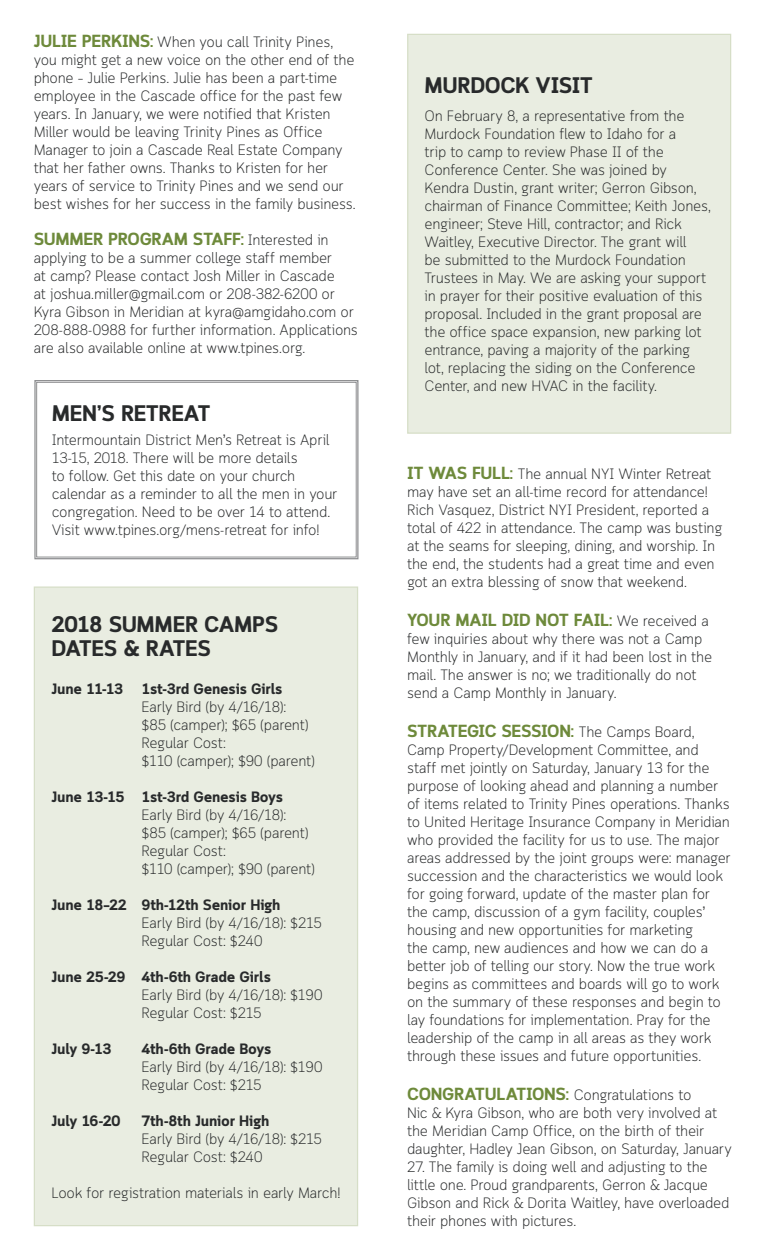
<style>
.page{position:relative;width:765px;height:1260px;background:#fff}
.page>*{position:absolute;margin:0;border:0;box-sizing:border-box;transform-origin:0 0}
.t1{font:700 22.5px "Cloud";letter-spacing:-.02em;color:#282a2b}
.t2{font:700 17.5px "Cloud";letter-spacing:-.02em;color:#6e8a3b}
.t3{font:300 15px/18px "Cloud";letter-spacing:-.02em;color:#282a2b}
.t4{font:700 15px "Cloud";letter-spacing:-.015em;color:#282a2b}
.s1{font-weight:700;font-size:17.5px;color:#6e8a3b}
.s2{font-weight:300;font-size:15px;color:#282a2b}
</style>
<div class="page">
<div style="left:407px;top:34px;width:324px;height:400px;background:#e9ede1;border:1px solid #d6dec7"></div>
<div style="left:34px;top:587px;width:324px;height:639px;background:#e9ede1;border:1px solid #d6dec7"></div>
<svg style="left:34px;top:380px;width:325px;height:180px"></svg>
<div style="left:36px;top:382px;width:320px;height:175px;border:1px solid #8d8e90"></div>
<p class="t3" style="left:34px;top:34px;width:324px"><span class="s1">JULIE PERKINS:</span> When you call Trinity Pines, you might get a new voice on the other end of the phone – Julie Perkins. Julie has been a part-time employee in the Cascade office for the past few years. In January, we were notified that Kristen Miller would be leaving Trinity Pines as Office Manager to join a Cascade Real Estate Company that her father owns. Thanks to Kristen for her years of service to Trinity Pines and we send our best wishes for her success in the family business.</p>
<p class="t2" style="left:34px;top:228px;width:297px">SUMMER PROGRAM STAFF: <span class="s2">Interested in</span></p>
<p class="t3" style="left:34px;top:250px;width:300px">applying to be a summer college staff member</p>
<p class="t3" style="left:34px;top:268px;width:303px">at camp? Please contact Josh Miller in Cascade</p>
<p class="t3" style="left:34px;top:286px;width:326px">at joshua.miller@gmail.com or 208-382-6200 or Kyra Gibson in Meridian at kyra@amgidaho.com or 208-888-0988 for further information. Applications are also available online at www.tpines.org.</p>
<p class="t1" style="left:52px;top:400px;width:160px">MEN’S RETREAT</p>
<p class="t3" style="left:52px;top:432px;width:287px">Intermountain District Men’s Retreat is April 13-15, 2018. There will be more details<br>to follow. Get this date on your church calendar as a reminder to all the men in your congregation. Need to be over 14 to attend.<br>Visit www.tpines.org/mens-retreat for info!</p>
<p class="t1" style="left:51px;top:610px;width:228px">2018 SUMMER CAMPS</p>
<p class="t1" style="left:51px;top:634px;width:161px">DATES &amp; RATES</p>
<p class="t4" style="left:51px;top:679px;width:233px">June 11-13 1st-3rd Genesis Girls</p>
<p class="t3" style="left:141px;top:698px;width:146px">Early Bird (by 4/16/18):</p>
<p class="t3" style="left:141px;top:716px;width:169px">$85 (camper); $65 (parent)</p>
<p class="t3" style="left:141px;top:734px;width:86px">Regular Cost:</p>
<p class="t3" style="left:141px;top:752px;width:175px">$110 (camper); $90 (parent)</p>
<p class="t4" style="left:51px;top:787px;width:233px">June 13-15 1st-3rd Genesis Boys</p>
<p class="t3" style="left:141px;top:806px;width:146px">Early Bird (by 4/16/18):</p>
<p class="t3" style="left:141px;top:824px;width:169px">$85 (camper); $65 (parent)</p>
<p class="t3" style="left:141px;top:842px;width:86px">Regular Cost:</p>
<p class="t3" style="left:141px;top:860px;width:175px">$110 (camper); $90 (parent)</p>
<p class="t4" style="left:51px;top:895px;width:231px">June 18–22 9th-12th Senior High</p>
<p class="t3" style="left:141px;top:914px;width:182px">Early Bird (by 4/16/18): $215</p>
<p class="t3" style="left:141px;top:932px;width:123px">Regular Cost: $240</p>
<p class="t4" style="left:51px;top:967px;width:221px">June 25-29 4th-6th Grade Girls</p>
<p class="t3" style="left:141px;top:986px;width:182px">Early Bird (by 4/16/18): $190</p>
<p class="t3" style="left:141px;top:1004px;width:122px">Regular Cost: $215</p>
<p class="t4" style="left:51px;top:1039px;width:61px">July 9-13</p>
<p class="t4" style="left:141px;top:1039px;width:132px">4th-6th Grade Boys</p>
<p class="t3" style="left:141px;top:1058px;width:182px">Early Bird (by 4/16/18): $190</p>
<p class="t3" style="left:141px;top:1076px;width:122px">Regular Cost: $215</p>
<p class="t4" style="left:51px;top:1111px;width:70px">July 16-20</p>
<p class="t4" style="left:141px;top:1111px;width:130px">7th-8th Junior High</p>
<p class="t3" style="left:141px;top:1130px;width:182px">Early Bird (by 4/16/18): $215</p>
<p class="t3" style="left:141px;top:1148px;width:123px">Regular Cost: $240</p>
<p class="t3" style="left:51px;top:1184px;width:290px">Look for registration materials in early March!</p>
<p class="t1" style="left:425px;top:72px;width:170px">MURDOCK VISIT</p>
<p class="t3" style="left:425px;top:108px;width:262px">On February 8, a representative from the<br>Murdock Foundation flew to Idaho for a</p>
<p class="t3" style="left:425px;top:144px;width:241px">trip to camp to review Phase II of the</p>
<p class="t3" style="left:425px;top:162px;width:288px">Conference Center. She was joined by Kendra Dustin, grant writer; Gerron Gibson, chairman of Finance Committee; Keith Jones, engineer; Steve Hill, contractor; and Rick Waitley, Executive Director. The grant will<br>be submitted to the Murdock Foundation Trustees in May. We are asking your support in prayer for their positive evaluation of this proposal. Included in the grant proposal are the office space expansion, new parking lot entrance, paving a majority of the parking lot, replacing the siding on the Conference Center, and new HVAC in the facility.</p>
<p class="t3" style="left:407px;top:466px;width:317px"><span class="s1">IT WAS FULL:</span> The annual NYI Winter Retreat may have set an all-time record for attendance!<br>Rich Vasquez, District NYI President, reported a total of 422 in attendance. The camp was busting at the seams for sleeping, dining, and worship. In the end, the students had a great time and even got an extra blessing of snow that weekend.</p>
<p class="t2" style="left:407px;top:609px;width:303px">YOUR MAIL DID NOT FAIL: <span class="s2">We received a</span></p>
<p class="t3" style="left:407px;top:631px;width:307px">few inquiries about why there was not a Camp<br>Monthly in January, and if it had been lost in the mail. The answer is no; we traditionally do not</p>
<p class="t3" style="left:407px;top:685px;width:211px">send a Camp Monthly in January.</p>
<p class="t2" style="left:407px;top:720px;width:289px">STRATEGIC SESSION: <span class="s2">The Camps Board,</span></p>
<p class="t3" style="left:407px;top:742px;width:325px">Camp Property/Development Committee, and staff met jointly on Saturday, January 13 for the purpose of looking ahead and planning a number of items related to Trinity Pines operations. Thanks to United Heritage Insurance Company in Meridian who provided the facility for us to use. The major areas addressed by the joint groups were: manager succession and the characteristics we would look for going forward, update of the master plan for the camp, discussion of a gym facility, couples’ housing and new opportunities for marketing<br>the camp, new audiences and how we can do a better job of telling our story. Now the true work begins as committees and boards will go to work on the summary of these responses and begin to lay foundations for implementation. Pray for the leadership of the camp in all areas as they work through these issues and future opportunities.</p>
<p class="t3" style="left:407px;top:1087px;width:286px"><span class="s1">CONGRATULATIONS:</span> Congratulations to</p>
<p class="t3" style="left:407px;top:1105px;width:326px">Nic &amp; Kyra Gibson, who are both very involved at the Meridian Camp Office, on the birth of their daughter, Hadley Jean Gibson, on Saturday, January</p>
<p class="t3" style="left:407px;top:1159px;width:324px">27. The family is doing well and adjusting to the little one. Proud grandparents, Gerron &amp; Jacque Gibson and Rick &amp; Dorita Waitley, have overloaded their phones with pictures.</p>
</div>
